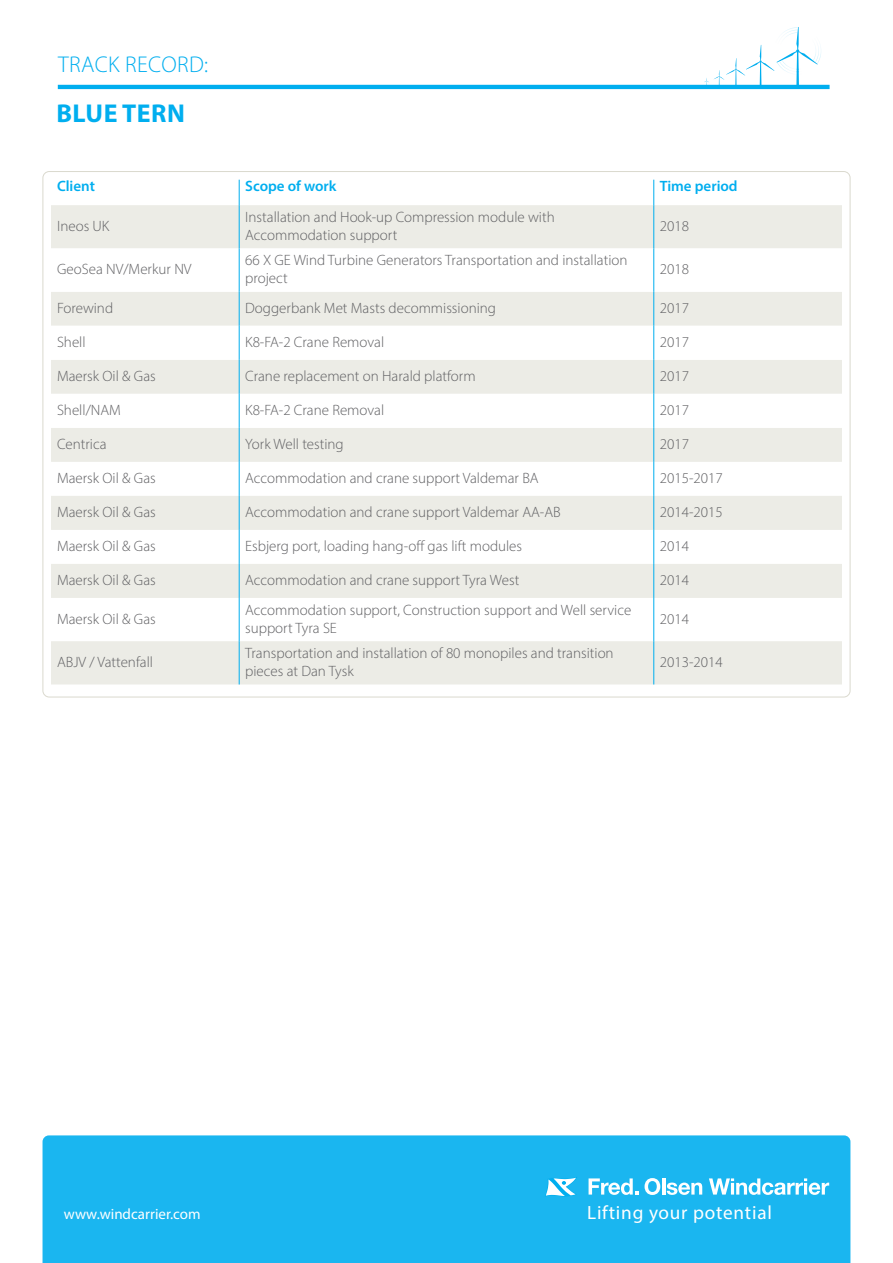
<style>
.page{position:relative;width:893px;height:1263px;background:#fff}
.page>*{position:absolute;margin:0;border:0;box-sizing:border-box;transform-origin:0 0}
.t1{font:700 25.95px "Myriad Pro";letter-spacing:.02em;color:#00aeef}
.t2{font:300 22.95px "Myriad Pro";letter-spacing:.02em;color:#00aeef}
.t3{font:19.2px "Myriad Pro";letter-spacing:.04em;color:#fff}
.t4{font:300 15px/18px "Myriad Pro";color:#5f5f62}
.t5{font:600 15px "Myriad Pro";color:#00aeef}
.t6{font:15px "Myriad Pro";color:#fff}
</style>
<div class="page">
<svg style="left:51px;top:205px;width:791px;height:479px;fill:#ecece6"></svg>
<svg style="left:51px;top:248px;width:791px;height:44px"></svg>
<svg style="left:51px;top:326px;width:791px;height:34px"></svg>
<svg style="left:51px;top:394px;width:791px;height:34px"></svg>
<svg style="left:239px;top:180px;width:1px;height:25px"></svg>
<hr style="left:239px;top:205px;width:1px;height:43px;background:#00aeef">
<hr style="left:239px;top:248px;width:1px;height:44px;background:#00aeef">
<hr style="left:239px;top:292px;width:1px;height:34px;background:#00aeef">
<hr style="left:239px;top:326px;width:1px;height:34px;background:#00aeef">
<hr style="left:239px;top:360px;width:1px;height:34px;background:#00aeef">
<hr style="left:239px;top:394px;width:1px;height:34px;background:#00aeef">
<hr style="left:239px;top:428px;width:1px;height:34px;background:#00aeef">
<hr style="left:239px;top:462px;width:1px;height:34px;background:#00aeef">
<hr style="left:239px;top:496px;width:1px;height:34px;background:#00aeef">
<hr style="left:239px;top:530px;width:1px;height:34px;background:#00aeef">
<hr style="left:239px;top:564px;width:1px;height:34px;background:#00aeef">
<hr style="left:239px;top:598px;width:1px;height:43px;background:#00aeef">
<hr style="left:239px;top:641px;width:1px;height:43px;background:#00aeef">
<svg style="left:653px;top:180px;width:1px;height:25px"></svg>
<hr style="left:653px;top:205px;width:1px;height:43px;background:#00aeef">
<hr style="left:653px;top:248px;width:1px;height:44px;background:#00aeef">
<hr style="left:653px;top:292px;width:1px;height:34px;background:#00aeef">
<hr style="left:653px;top:326px;width:1px;height:34px;background:#00aeef">
<hr style="left:653px;top:360px;width:1px;height:34px;background:#00aeef">
<hr style="left:653px;top:394px;width:1px;height:34px;background:#00aeef">
<hr style="left:653px;top:428px;width:1px;height:34px;background:#00aeef">
<hr style="left:653px;top:462px;width:1px;height:34px;background:#00aeef">
<hr style="left:653px;top:496px;width:1px;height:34px;background:#00aeef">
<hr style="left:653px;top:530px;width:1px;height:34px;background:#00aeef">
<hr style="left:653px;top:564px;width:1px;height:34px;background:#00aeef">
<hr style="left:653px;top:598px;width:1px;height:43px;background:#00aeef">
<hr style="left:653px;top:641px;width:1px;height:43px;background:#00aeef">
<hr style="left:58px;top:85px;width:772px;height:4px;background:#00aeef">
<svg style="left:704px;top:27px;width:114px;height:58px"></svg>
<div style="left:43px;top:1135px;width:807px;height:128px;background:#1ab6f0"></div>
<svg style="left:545px;top:1177px;width:32px;height:19px"></svg>
<svg style="left:589px;top:1178px;width:49px;height:17px"></svg>
<svg style="left:644px;top:1178px;width:16px;height:17px"></svg>
<hr style="left:662px;top:1178px;width:3px;height:16px;background:#fff">
<svg style="left:667px;top:1182px;width:35px;height:13px"></svg>
<svg style="left:709px;top:1178px;width:120px;height:17px"></svg>
<p class="t2" style="left:58px;top:51px;width:152px">TRACK RECORD:</p>
<p class="t1" style="left:56px;top:96px;width:130px">BLUE TERN</p>
<p class="t5" style="left:57px;top:176px;width:39px">Client</p>
<p class="t5" style="left:245px;top:176px;width:93px">Scope of work</p>
<p class="t5" style="left:660px;top:176px;width:79px">Time period</p>
<p class="t4" style="left:57px;top:217px;width:54px">Ineos UK</p>
<p class="t4" style="left:245px;top:208px;width:311px">Installation and Hook-up Compression module with<br>Accommodation support</p>
<p class="t4" style="left:660px;top:217px;width:31px">2018</p>
<p class="t4" style="left:57px;top:260px;width:136px">GeoSea NV/Merkur NV</p>
<p class="t4" style="left:245px;top:251px;width:384px">66 X GE Wind Turbine Generators Transportation and installation project</p>
<p class="t4" style="left:660px;top:260px;width:31px">2018</p>
<p class="t4" style="left:57px;top:299px;width:58px">Forewind</p>
<p class="t4" style="left:245px;top:299px;width:252px">Doggerbank Met Masts decommissioning</p>
<p class="t4" style="left:660px;top:299px;width:31px">2017</p>
<p class="t4" style="left:57px;top:333px;width:30px">Shell</p>
<p class="t4" style="left:245px;top:333px;width:141px">K8-FA-2 Crane Removal</p>
<p class="t4" style="left:660px;top:333px;width:31px">2017</p>
<p class="t4" style="left:57px;top:367px;width:100px">Maersk Oil &amp; Gas</p>
<p class="t4" style="left:245px;top:367px;width:232px">Crane replacement on Harald platform</p>
<p class="t4" style="left:660px;top:367px;width:31px">2017</p>
<p class="t4" style="left:57px;top:401px;width:65px">Shell/NAM</p>
<p class="t4" style="left:245px;top:401px;width:141px">K8-FA-2 Crane Removal</p>
<p class="t4" style="left:660px;top:401px;width:31px">2017</p>
<p class="t4" style="left:57px;top:435px;width:51px">Centrica</p>
<p class="t4" style="left:245px;top:435px;width:100px">York Well testing</p>
<p class="t4" style="left:660px;top:435px;width:31px">2017</p>
<p class="t4" style="left:57px;top:469px;width:100px">Maersk Oil &amp; Gas</p>
<p class="t4" style="left:245px;top:469px;width:295px">Accommodation and crane support Valdemar BA</p>
<p class="t4" style="left:660px;top:469px;width:65px">2015-2017</p>
<p class="t4" style="left:57px;top:503px;width:100px">Maersk Oil &amp; Gas</p>
<p class="t4" style="left:245px;top:503px;width:317px">Accommodation and crane support Valdemar AA-AB</p>
<p class="t4" style="left:660px;top:503px;width:65px">2014-2015</p>
<p class="t4" style="left:57px;top:537px;width:100px">Maersk Oil &amp; Gas</p>
<p class="t4" style="left:245px;top:537px;width:278px">Esbjerg port, loading hang-off gas lift modules</p>
<p class="t4" style="left:660px;top:537px;width:31px">2014</p>
<p class="t4" style="left:57px;top:571px;width:100px">Maersk Oil &amp; Gas</p>
<p class="t4" style="left:245px;top:571px;width:276px">Accommodation and crane support Tyra West</p>
<p class="t4" style="left:660px;top:571px;width:31px">2014</p>
<p class="t4" style="left:57px;top:609px;width:100px">Maersk Oil &amp; Gas</p>
<p class="t4" style="left:245px;top:600px;width:388px">Accommodation support, Construction support and Well service support Tyra SE</p>
<p class="t4" style="left:660px;top:609px;width:31px">2014</p>
<p class="t4" style="left:57px;top:653px;width:98px">ABJV / Vattenfall</p>
<p class="t4" style="left:245px;top:644px;width:370px">Transportation and installation of 80 monopiles and transition pieces at Dan Tysk</p>
<p class="t4" style="left:660px;top:653px;width:65px">2013-2014</p>
<p class="t6" style="left:64px;top:1204px;width:138px">www.windcarrier.com</p>
<p class="t3" style="left:587px;top:1200px;width:186px">Lifting your potential</p>
</div>
